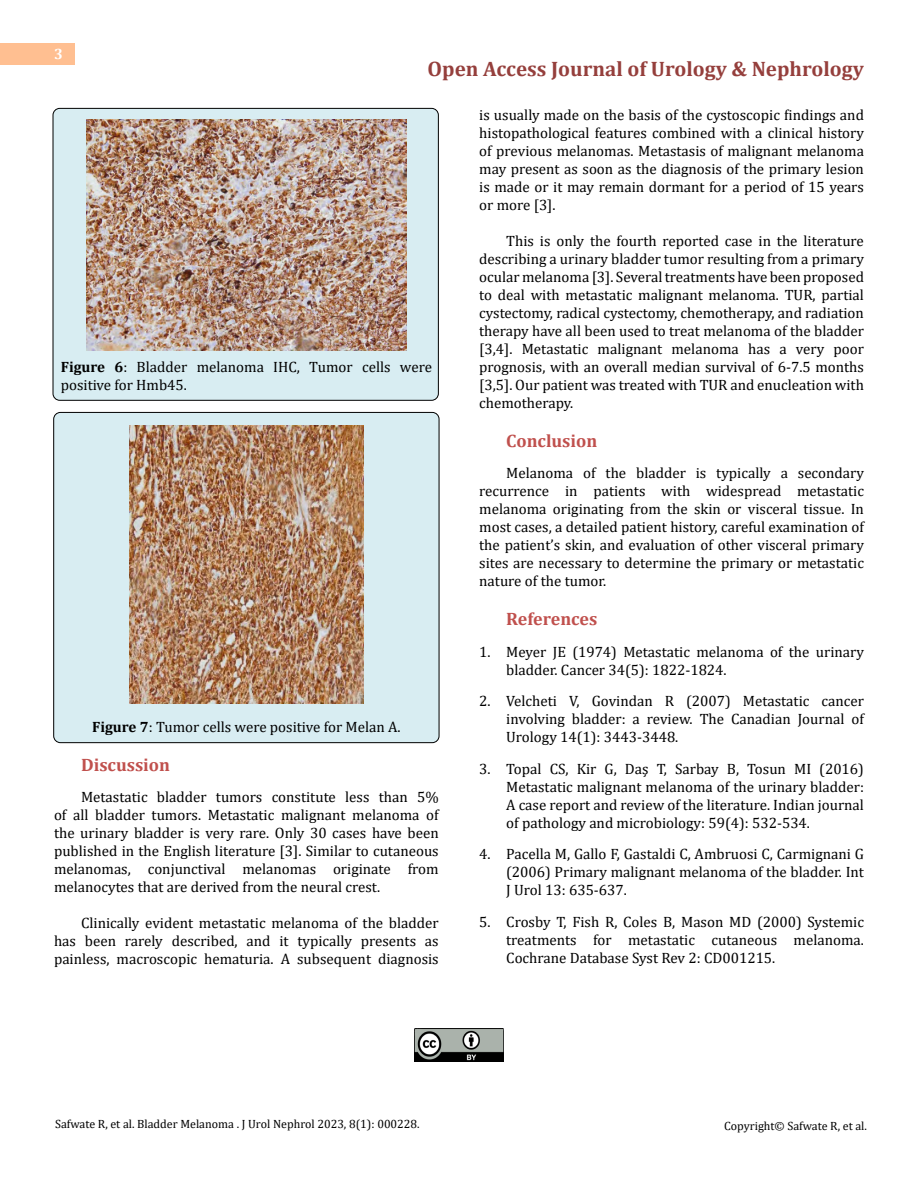
<style>
.page{position:relative;width:918px;height:1188px;background:#fff}
.page>*{position:absolute;margin:0;border:0;box-sizing:border-box;transform-origin:0 0}
.t1{font:700 21px "Cambria";color:#953f3c}
.t2{font:700 18px "Cambria";color:#c0504d}
.t3{font:15px/18px "Cambria";color:#000;text-align:justify}
.t4{font:700 15px "Cambria";color:#fff}
.t5{font:12px "Cambria";color:#000}
.s1{font-weight:700}
</style>
<div class="page">
<div style="left:0;top:43px;width:75px;height:21px;background:#ffbf91"></div>
<div style="left:54px;top:412px;width:385px;height:331px;background:#d8edf2;border-radius:7px"></div>
<div style="left:53px;top:412px;width:386px;height:331px;border:1px solid #000;border-radius:7px"></div>
<div style="left:53px;top:108px;width:385px;height:292px;background:#d8edf2;border-radius:7px"></div>
<div style="left:53px;top:108px;width:386px;height:293px;border:1px solid #000;border-radius:7px"></div>
<img style="left:86px;top:120px;width:321px;height:230px">
<img style="left:130px;top:426px;width:233px;height:278px">
<img style="left:415px;top:1028px;width:88px;height:34px">
<p class="t4" style="left:54px;top:44px;width:10px">3</p>
<h1 class="t1" style="left:428px;top:54px;width:438px">Open Access Journal of Urology &amp; Nephrology</h1>
<p class="t3" style="left:61px;top:357px;width:373px"><span class="s1">Figure 6</span>: Bladder melanoma IHC, Tumor cells were positive for Hmb45.</p>
<p class="t3" style="left:92px;top:717px;width:310px"><span class="s1">Figure 7</span>: Tumor cells were positive for Melan A.</p>
<p class="t2" style="left:81px;top:752px;width:91px">Discussion</p>
<p class="t3" style="left:54px;top:788px;width:386px;text-indent:27px">Metastatic bladder tumors constitute less than 5% of all bladder tumors. Metastatic malignant melanoma of the urinary bladder is very rare. Only 30 cases have been published in the English literature [3]. Similar to cutaneous melanomas, conjunctival melanomas originate from melanocytes that are derived from the neural crest.</p>
<p class="t3" style="left:54px;top:914px;width:386px;text-indent:27px">Clinically evident metastatic melanoma of the bladder has been rarely described, and it typically presents as painless, macroscopic hematuria. A subsequent diagnosis</p>
<p class="t3" style="left:479px;top:105px;width:386px">is usually made on the basis of the cystoscopic findings and histopathological features combined with a clinical history of previous melanomas. Metastasis of malignant melanoma may present as soon as the diagnosis of the primary lesion is made or it may remain dormant for a period of 15 years or more [3].</p>
<p class="t3" style="left:479px;top:231px;width:386px;text-indent:27px">This is only the fourth reported case in the literature describing a urinary bladder tumor resulting from a primary ocular melanoma [3]. Several treatments have been proposed to deal with metastatic malignant melanoma. TUR, partial cystectomy, radical cystectomy, chemotherapy, and radiation therapy have all been used to treat melanoma of the bladder [3,4]. Metastatic malignant melanoma has a very poor prognosis, with an overall median survival of 6-7.5 months [3,5]. Our patient was treated with TUR and enucleation with chemotherapy.</p>
<p class="t2" style="left:506px;top:428px;width:93px">Conclusion</p>
<p class="t3" style="left:479px;top:464px;width:386px;text-indent:27px">Melanoma of the bladder is typically a secondary recurrence in patients with widespread metastatic melanoma originating from the skin or visceral tissue. In most cases, a detailed patient history, careful examination of the patient’s skin, and evaluation of other visceral primary sites are necessary to determine the primary or metastatic nature of the tumor.</p>
<p class="t2" style="left:506px;top:606px;width:93px">References</p>
<p class="t3" style="left:506px;top:642px;width:359px;text-indent:-27px">1. Meyer JE (1974) Metastatic melanoma of the urinary bladder. Cancer 34(5): 1822-1824.</p>
<p class="t3" style="left:506px;top:692px;width:359px;text-indent:-27px">2. Velcheti V, Govindan R (2007) Metastatic cancer involving bladder: a review. The Canadian Journal of Urology 14(1): 3443-3448.</p>
<p class="t3" style="left:506px;top:759px;width:359px;text-indent:-27px">3. Topal CS, Kir G, Daş T, Sarbay B, Tosun MI (2016)<br>Metastatic malignant melanoma of the urinary bladder:<br>A case report and review of the literature. Indian journal of pathology and microbiology: 59(4): 532-534.</p>
<p class="t3" style="left:506px;top:845px;width:359px;text-indent:-27px">4. Pacella M, Gallo F, Gastaldi C, Ambruosi C, Carmignani G (2006) Primary malignant melanoma of the bladder. Int J Urol 13: 635-637.</p>
<p class="t3" style="left:506px;top:912px;width:359px;text-indent:-27px">5. Crosby T, Fish R, Coles B, Mason MD (2000) Systemic treatments for metastatic cutaneous melanoma.<br>Cochrane Database Syst Rev 2: CD001215.</p>
<p class="t5" style="left:55px;top:1117px;width:366px">Safwate R, et al. Bladder Melanoma . J Urol Nephrol 2023, 8(1): 000228.</p>
<p class="t5" style="left:724px;top:1118px;width:144px">Copyright© Safwate R, et al.</p>
</div>
